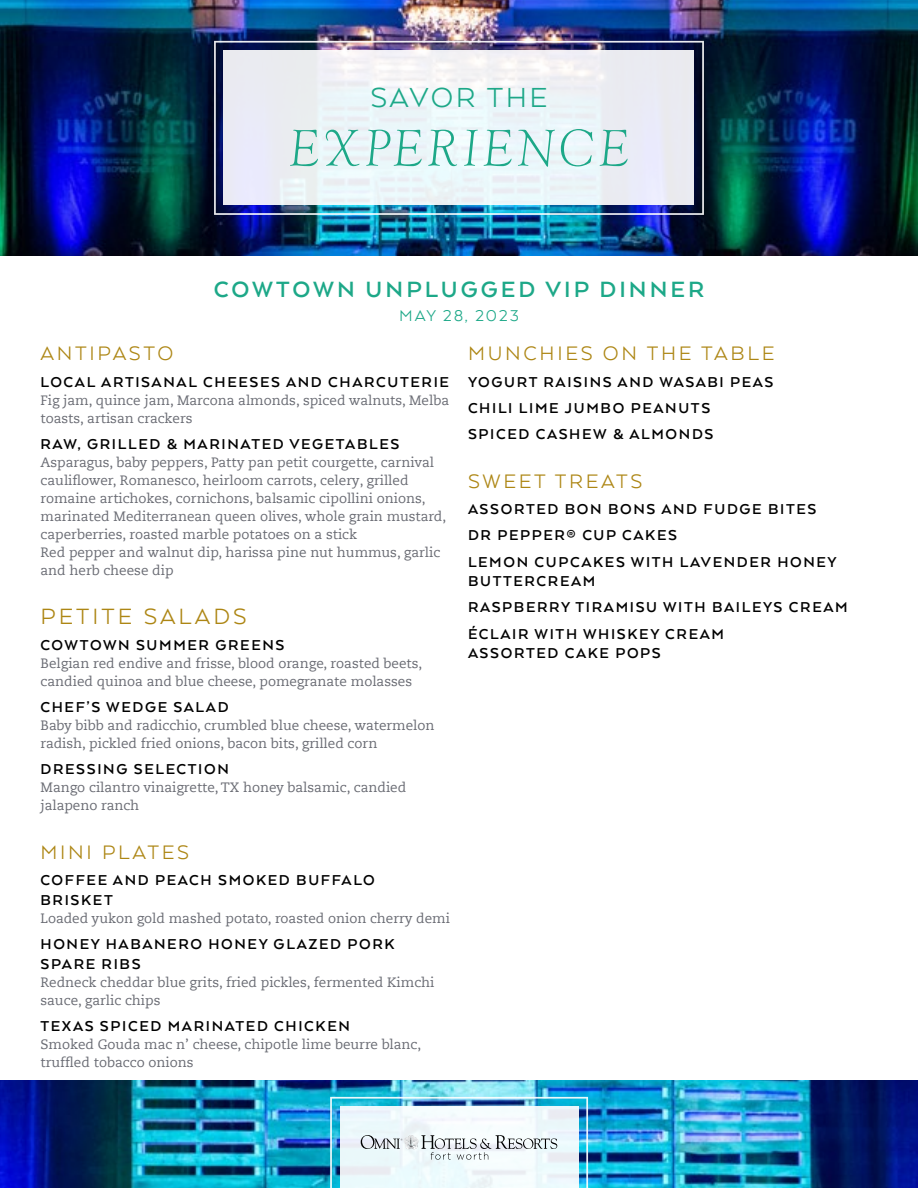
<style>
.page{position:relative;width:918px;height:1188px;background:#fff}
.page>*{position:absolute;margin:0;border:0;box-sizing:border-box;transform-origin:0 0}
.t1{font:italic 300 54px "Goudy";letter-spacing:.06em;color:#1da888}
.t2{font:31.8px "Arquitecta";letter-spacing:.075em;color:#1da888}
.t3{font:700 25.5px "Arquitecta";letter-spacing:.12em;color:#1da888}
.t4{font:25.5px "Arquitecta";letter-spacing:.12em;color:#ad8614}
.t5{font:22.5px "Arquitecta";letter-spacing:.12em;color:#ad8614}
.t6{font:18px "Arquitecta";letter-spacing:.1em;color:#1da888}
.t7{font:700 16.5px/26.2px "Arquitecta";letter-spacing:.1em;color:#000}
.t8{font:13.5px/18px "Caecilia Com 55 Roman";color:#696b73}
</style>
<div class="page">
<img style="left:0;top:0;width:918px;height:256px">
<img style="left:214px;top:41px;width:490px;height:174px">
<div style="left:224px;top:51px;width:470px;height:154px;background:#eaf1f7"></div>
<img style="left:0;top:1081px;width:918px;height:107px">
<svg style="left:330px;top:1097px;width:258px;height:91px"></svg>
<p class="t2" style="left:371px;top:78px;width:178px">SAVOR THE</p>
<p class="t1" style="left:288px;top:114px;width:343px">EXPERIENCE</p>
<h2 class="t3" style="left:214px;top:274px;width:492px">COWTOWN UNPLUGGED VIP DINNER</h2>
<p class="t6" style="left:399px;top:305px;width:121px">MAY 28, 2023</p>
<h3 class="t5" style="left:40px;top:340px;width:134px">ANTIPASTO</h3>
<p class="t7" style="left:40px;top:368px;width:410px">LOCAL ARTISANAL CHEESES AND CHARCUTERIE</p>
<p class="t8" style="left:40px;top:391px;width:410px">Fig jam, quince jam, Marcona almonds, spiced walnuts, Melba toasts, artisan crackers</p>
<p class="t7" style="left:40px;top:430px;width:360px">RAW, GRILLED &amp; MARINATED VEGETABLES</p>
<p class="t8" style="left:40px;top:453px;width:395px">Asparagus, baby peppers, Patty pan petit courgette, carnival</p>
<p class="t8" style="left:40px;top:471px;width:407px">cauliflower, Romanesco, heirloom carrots, celery, grilled romaine artichokes, cornichons, balsamic cipollini onions, marinated Mediterranean queen olives, whole grain mustard,</p>
<p class="t8" style="left:40px;top:525px;width:318px">caperberries, roasted marble potatoes on a stick</p>
<p class="t8" style="left:40px;top:543px;width:401px">Red pepper and walnut dip, harissa pine nut hummus, garlic and herb cheese dip</p>
<h2 class="t4" style="left:40px;top:600px;width:208px">PETITE SALADS</h2>
<p class="t7" style="left:40px;top:631px;width:245px">COWTOWN SUMMER GREENS</p>
<p class="t8" style="left:40px;top:654px;width:383px">Belgian red endive and frisse, blood orange, roasted beets,</p>
<p class="t8" style="left:40px;top:672px;width:373px">candied quinoa and blue cheese, pomegranate molasses</p>
<p class="t7" style="left:40px;top:693px;width:190px">CHEF’S WEDGE SALAD</p>
<p class="t8" style="left:40px;top:716px;width:396px">Baby bibb and radicchio, crumbled blue cheese, watermelon radish, pickled fried onions, bacon bits, grilled corn</p>
<p class="t7" style="left:40px;top:756px;width:190px">DRESSING SELECTION</p>
<p class="t8" style="left:40px;top:779px;width:367px">Mango cilantro vinaigrette, TX honey balsamic, candied jalapeno ranch</p>
<h3 class="t5" style="left:40px;top:838px;width:150px">MINI PLATES</h3>
<p class="t7" style="left:40px;top:870px;width:336px;line-height:19.5px">COFFEE AND PEACH SMOKED BUFFALO<br>BRISKET</p>
<p class="t8" style="left:40px;top:909px;width:411px">Loaded yukon gold mashed potato, roasted onion cherry demi</p>
<p class="t7" style="left:40px;top:934px;width:356px;line-height:19.5px">HONEY HABANERO HONEY GLAZED PORK<br>SPARE RIBS</p>
<p class="t8" style="left:40px;top:973px;width:395px">Redneck cheddar blue grits, fried pickles, fermented Kimchi sauce, garlic chips</p>
<p class="t7" style="left:40px;top:1012px;width:311px">TEXAS SPICED MARINATED CHICKEN</p>
<p class="t8" style="left:40px;top:1035px;width:382px">Smoked Gouda mac n’ cheese, chipotle lime beurre blanc, truffled tobacco onions</p>
<h3 class="t5" style="left:468px;top:340px;width:308px">MUNCHIES ON THE TABLE</h3>
<p class="t7" style="left:468px;top:368px;width:307px">YOGURT RAISINS AND WASABI PEAS<br>CHILI LIME JUMBO PEANUTS<br>SPICED CASHEW &amp; ALMONDS</p>
<h3 class="t5" style="left:468px;top:467px;width:176px">SWEET TREATS</h3>
<p class="t7" style="left:468px;top:495px;width:370px">ASSORTED BON BONS AND FUDGE BITES<br>DR PEPPER® CUP CAKES<br>LEMON CUPCAKES WITH LAVENDER HONEY</p>
<p class="t7" style="left:468px;top:567px;width:381px">BUTTERCREAM<br>RASPBERRY TIRAMISU WITH BAILEYS CREAM<br>ÉCLAIR WITH WHISKEY CREAM</p>
<p class="t7" style="left:468px;top:639px;width:194px">ASSORTED CAKE POPS</p>
</div>
